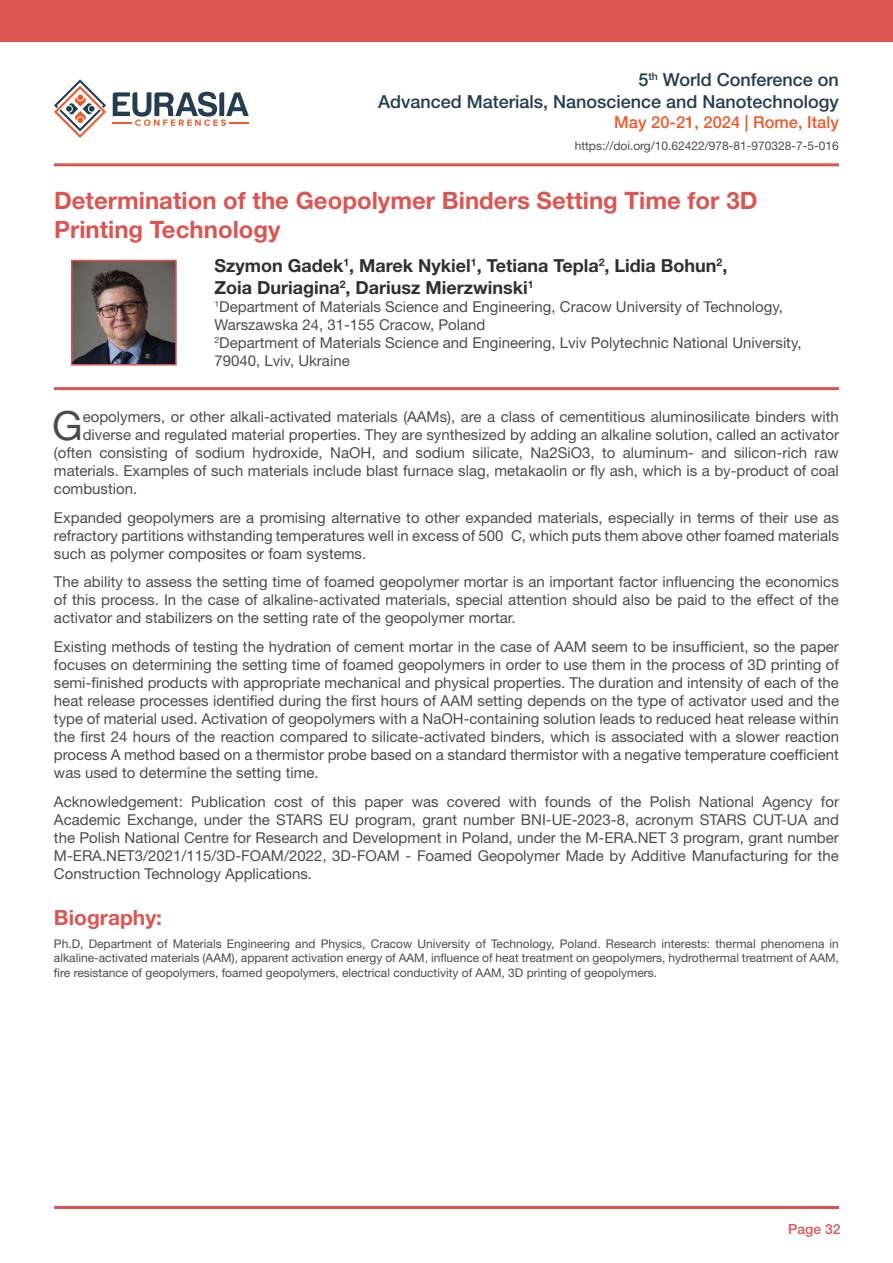
<style>
.page{position:relative;width:893px;height:1263px;background:#fff}
.page>*{position:absolute;margin:0;border:0;box-sizing:border-box;transform-origin:0 0}
.t1{font:40.2px "Helvetica Neue LT Std";color:#4b4c4d}
.t2{font:700 24px/28.8px "Helvetica Neue LT Std";color:#dc5552}
.t3{font:700 21px "Helvetica Neue LT Std";color:#dc5552}
.t4{font:700 18px/21.6px "Helvetica Neue LT Std";color:#312f30}
.t5{font:500 18px/21.6px "Helvetica Neue LT Std";color:#243d50;text-align:right}
.t6{font:500 16.5px "Helvetica Neue LT Std";color:#f1592a}
.t7{font:15px/18px "Helvetica Neue LT Std";color:#4b4c4d;text-align:justify}
.t8{font:500 13.95px "Helvetica Neue LT Std";color:#dc5552}
.t9{font:12px/14.4px "Helvetica Neue LT Std";color:#4b4c4d;text-align:justify}
</style>
<div class="page">
<div style="left:0;top:0;width:893px;height:41px;background:#dc5552"></div>
<hr style="left:54px;top:1206px;width:785px;height:3px;background:#dc5552">
<hr style="left:54px;top:163px;width:785px;height:3px;background:#dc5552">
<svg style="left:113px;top:92px;width:136px;height:34px"></svg>
<svg style="left:54px;top:79px;width:52px;height:59px"></svg>
<img style="left:74px;top:263px;width:100px;height:99px">
<div style="left:71px;top:260px;width:106px;height:105px;border:2px solid #dc5552"></div>
<hr style="left:54px;top:387px;width:785px;height:3px;background:#dc5552">
<p class="t5" style="left:378px;top:69px;width:462px">5<sup>th</sup> World Conference on<br>Advanced Materials, Nanoscience and Nanotechnology</p>
<p class="t6" style="left:614px;top:112px;width:226px">May 20-21, 2024 | Rome, Italy</p>
<p class="t9" style="left:575px;top:139px;width:266px">https://doi.org/10.62422/978-81-970328-7-5-016</p>
<p class="t2" style="left:54px;top:186px;width:705px">Determination of the Geopolymer Binders Setting Time for 3D<br>Printing Technology</p>
<p class="t4" style="left:214px;top:255px;width:514px">Szymon Gadek<sup>1</sup>, Marek Nykiel<sup>1</sup>, Tetiana Tepla<sup>2</sup>, Lidia Bohun<sup>2</sup>,<br>Zoia Duriagina<sup>2</sup>, Dariusz Mierzwinski<sup>1</sup></p>
<p class="t7" style="left:214px;top:297px;width:570px"><sup>1</sup>Department of Materials Science and Engineering, Cracow University of Technology,<br>Warszawska 24, 31-155 Cracow, Poland</p>
<p class="t7" style="left:214px;top:333px;width:589px"><sup>2</sup>Department of Materials Science and Engineering, Lviv Polytechnic National University,<br>79040, Lviv, Ukraine</p>
<p class="t1" style="left:52px;top:402px;width:32px">G</p>
<p class="t7" style="left:83px;top:408px;width:758px">eopolymers, or other alkali-activated materials (AAMs), are a class of cementitious aluminosilicate binders with</p>
<p class="t7" style="left:83px;top:426px;width:758px">diverse and regulated material properties. They are synthesized by adding an alkaline solution, called an activator</p>
<p class="t7" style="left:54px;top:444px;width:786px">(often consisting of sodium hydroxide, NaOH, and sodium silicate, Na2SiO3, to aluminum- and silicon-rich raw</p>
<p class="t7" style="left:54px;top:462px;width:786px">materials. Examples of such materials include blast furnace slag, metakaolin or fly ash, which is a by-product of coal</p>
<p class="t7" style="left:54px;top:480px;width:85px">combustion.</p>
<p class="t7" style="left:54px;top:508px;width:786px">Expanded geopolymers are a promising alternative to other expanded materials, especially in terms of their use as refractory partitions withstanding temperatures well in excess of 500 C, which puts them above other foamed materials such as polymer composites or foam systems.</p>
<p class="t7" style="left:54px;top:573px;width:786px">The ability to assess the setting time of foamed geopolymer mortar is an important factor influencing the economics of this process. In the case of alkaline-activated materials, special attention should also be paid to the effect of the activator and stabilizers on the setting rate of the geopolymer mortar.</p>
<p class="t7" style="left:54px;top:637px;width:787px">Existing methods of testing the hydration of cement mortar in the case of AAM seem to be insufficient, so the paper focuses on determining the setting time of foamed geopolymers in order to use them in the process of 3D printing of semi-finished products with appropriate mechanical and physical properties. The duration and intensity of each of the heat release processes identified during the first hours of AAM setting depends on the type of activator used and the type of material used. Activation of geopolymers with a NaOH-containing solution leads to reduced heat release within the first 24 hours of the reaction compared to silicate-activated binders, which is associated with a slower reaction process A method based on a thermistor probe based on a standard thermistor with a negative temperature coefficient was used to determine the setting time.</p>
<p class="t7" style="left:54px;top:792px;width:786px">Acknowledgement: Publication cost of this paper was covered with founds of the Polish National Agency for Academic Exchange, under the STARS EU program, grant number BNI-UE-2023-8, acronym STARS CUT-UA and the Polish National Centre for Research and Development in Poland, under the M-ERA.NET 3 program, grant number M-ERA.NET3/2021/115/3D-FOAM/2022, 3D-FOAM - Foamed Geopolymer Made by Additive Manufacturing for the Construction Technology Applications.</p>
<p class="t3" style="left:54px;top:905px;width:110px">Biography:</p>
<p class="t9" style="left:54px;top:936px;width:786px">Ph.D, Department of Materials Engineering and Physics, Cracow University of Technology, Poland. Research interests: thermal phenomena in alkaline-activated materials (AAM), apparent activation energy of AAM, influence of heat treatment on geopolymers, hydrothermal treatment of AAM, fire resistance of geopolymers, foamed geopolymers, electrical conductivity of AAM, 3D printing of geopolymers.</p>
<p class="t8" style="left:788px;top:1221px;width:54px">Page 32</p>
</div>
